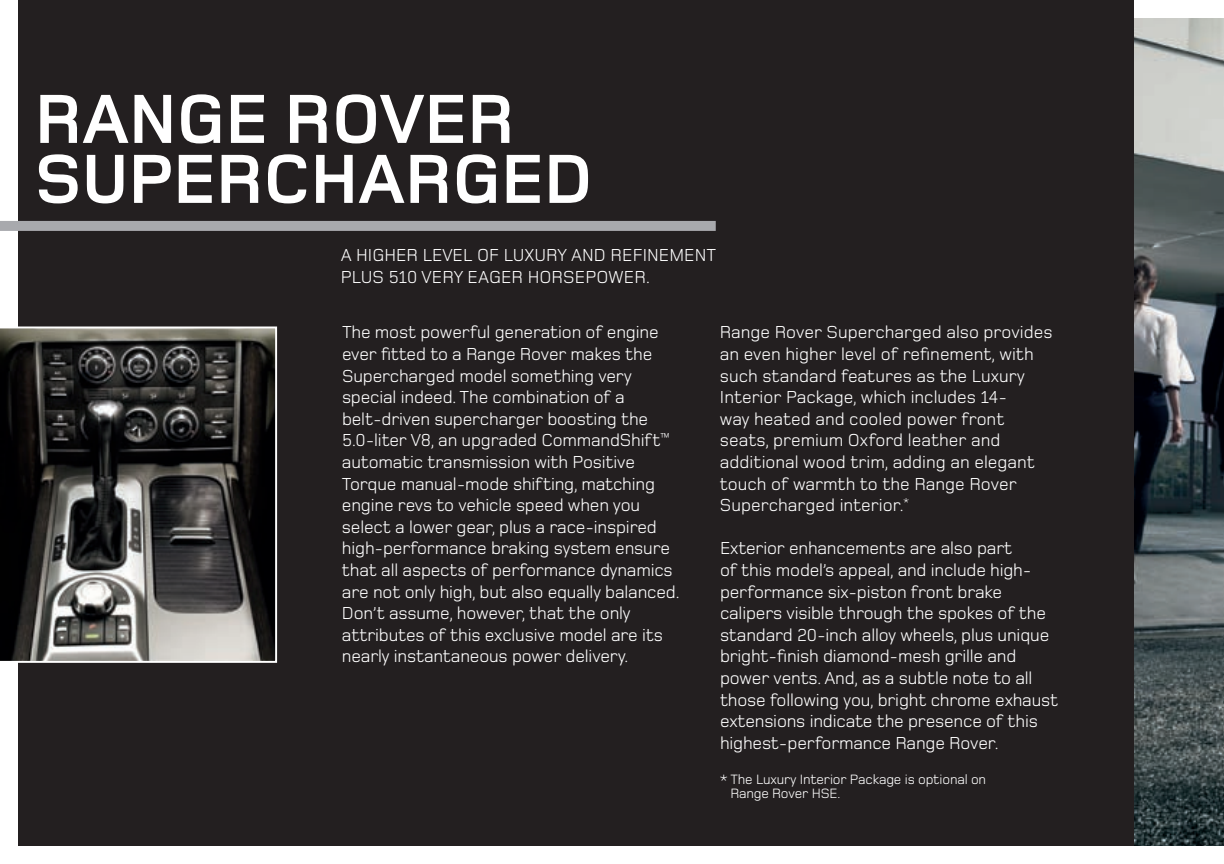
<style>
.page{position:relative;width:1224px;height:864px;background:#fff}
.page>*{position:absolute;margin:0;border:0;box-sizing:border-box;transform-origin:0 0}
.t1{font:700 72px/60px "Foundry Monoline";color:#fff}
.t2{font:18px/21.6px "Foundry Monoline";letter-spacing:-.01em;color:#fff}
.t3{font:14px/14px "Foundry Monoline";letter-spacing:-.01em;color:#fff}
</style>
<div class="page">
<img style="left:1134px;top:18px;width:90px;height:828px">
<div style="left:18px;top:0;width:1116px;height:846px;background:#231f20"></div>
<div style="left:0;top:221px;width:716px;height:10px;background:#a8a9ad"></div>
<svg style="left:0;top:326px;width:277px;height:337px"></svg>
<h1 class="t1" style="left:35px;top:90px;width:295px;text-indent:142px">GE ROVER<br>SUPERCHAR</h1>
<h1 class="t1" style="left:35px;top:90px;width:45px">RAN</h1>
<h1 class="t1" style="left:452px;top:150px;width:91px">GED</h1>
<p class="t2" style="left:341px;top:244px;width:377px">A HIGHER LEVEL OF LUXURY AND REFINEMENT<br>PLUS 510 VERY EAGER HORSEPOWER.</p>
<p class="t2" style="left:342px;top:322px;width:339px">The most powerful generation of engine ever fitted to a Range Rover makes the Supercharged model something very special indeed. The combination of a belt-driven supercharger boosting the 5.0-liter V8, an upgraded CommandShift<sup>™ </sup>automatic transmission with Positive Torque manual-mode shifting, matching engine revs to vehicle speed when you select a lower gear, plus a race-inspired high-performance braking system ensure that all aspects of performance dynamics are not only high, but also equally balanced.<br>Don’t assume, however, that the only attributes of this exclusive model are its nearly instantaneous power delivery.</p>
<p class="t2" style="left:720px;top:322px;width:334px">Range Rover Supercharged also provides an even higher level of refinement, with such standard features as the Luxury Interior Package, which includes 14-<br>way heated and cooled power front seats, premium Oxford leather and additional wood trim, adding an elegant touch of warmth to the Range Rover Supercharged interior.<sup>*</sup></p>
<p class="t2" style="left:720px;top:538px;width:340px">Exterior enhancements are also part<br>of this model’s appeal, and include high&shy;performance six-piston front brake calipers visible through the spokes of the standard 20-inch alloy wheels, plus unique bright-finish diamond-mesh grille and power vents. And, as a subtle note to all those following you, bright chrome exhaust extensions indicate the presence of this highest-performance Range Rover.</p>
<p class="t3" style="left:730px;top:773px;width:257px;text-indent:-10px">* The Luxury Interior Package is optional on<br>Range Rover HSE.</p>
</div>
